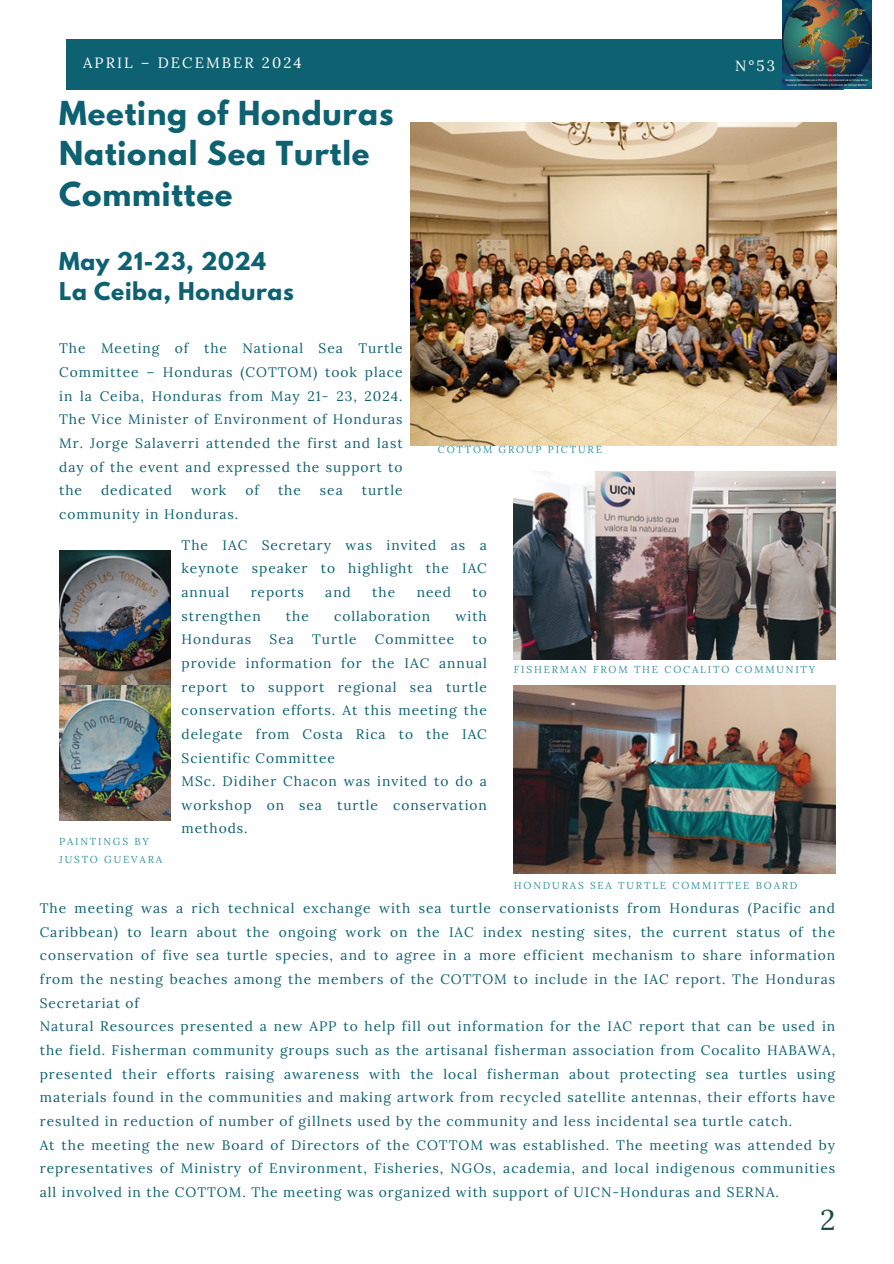
<style>
.page{position:relative;width:894px;height:1264px;background:#fff}
.page>*{position:absolute;margin:0;border:0;box-sizing:border-box;transform-origin:0 0}
.t1{font:700 29.25px/40.5px "League Spartan";letter-spacing:.03em;color:#0e6171}
.t2{font:28.5px "Lora";color:#1a4c40}
.t3{font:700 21.75px/30.3px "League Spartan";letter-spacing:.03em;color:#0e6171}
.t4{font:14.85px "Lora";letter-spacing:.14em;color:#fff}
.t5{font:13.8px/23.7px "Lora";letter-spacing:.07em;color:#0e6171}
.t6{font:10.05px/17.9px "Lora";letter-spacing:.18em;color:#3494a0}
</style>
<div class="page">
<img style="left:410px;top:122px;width:426px;height:323px">
<img style="left:59px;top:551px;width:111px;height:269px">
<img style="left:514px;top:472px;width:321px;height:187px">
<img style="left:514px;top:685px;width:321px;height:188px">
<div style="left:66px;top:39px;width:776px;height:51px;background:#0e6171"></div>
<img style="left:782px;top:0;width:89px;height:89px">
<h4 class="t4" style="left:83px;top:53px;width:220px">APRIL – DECEMBER 2024</h4>
<p class="t4" style="left:734px;top:56px;width:41px">N°53</p>
<h1 class="t1" style="left:59px;top:96px;width:335px">Meeting of Honduras<br>National Sea Turtle<br>Committee</h1>
<h2 class="t3" style="left:59px;top:248px;width:236px">May 21-23, 2024<br>La Ceiba, Honduras</h2>
<h3 class="t5" style="left:59px;top:336px;width:345px;text-align:justify">The Meeting of the National Sea Turtle Committee – Honduras (COTTOM) took place in la Ceiba, Honduras from May 21- 23, 2024.<br>The Vice Minister of Environment of Honduras Mr. Jorge Salaverri attended the first and last day of the event and expressed the support to the</h3>
<h3 class="t5" style="left:101px;top:478px;width:72px">dedicated</h3>
<h3 class="t5" style="left:191px;top:478px;width:37px">work</h3>
<h3 class="t5" style="left:245px;top:478px;width:15px">of</h3>
<h3 class="t5" style="left:278px;top:478px;width:24px">the</h3>
<h3 class="t5" style="left:320px;top:478px;width:24px">sea</h3>
<h3 class="t5" style="left:362px;top:478px;width:42px">turtle</h3>
<h3 class="t5" style="left:59px;top:502px;width:180px">community in Honduras.</h3>
<p class="t6" style="left:438px;top:441px;width:165px">COTTOM GROUP PICTURE</p>
<h4 class="t6" style="left:59px;top:832px;width:104px">PAINTINGS BY<br>JUSTO GUEVARA</h4>
<p class="t5" style="left:181px;top:533px;width:307px;text-align:justify">The IAC Secretary was invited as a keynote speaker to highlight the IAC annual</p>
<p class="t5" style="left:251px;top:580px;width:55px">reports</p>
<p class="t5" style="left:325px;top:580px;width:27px">and</p>
<p class="t5" style="left:372px;top:580px;width:24px">the</p>
<p class="t5" style="left:416px;top:580px;width:36px">need</p>
<p class="t5" style="left:472px;top:580px;width:16px">to</p>
<p class="t5" style="left:181px;top:604px;width:81px">strengthen</p>
<p class="t5" style="left:286px;top:604px;width:24px">the</p>
<p class="t5" style="left:334px;top:604px;width:98px">collaboration</p>
<p class="t5" style="left:455px;top:604px;width:33px">with</p>
<p class="t5" style="left:181px;top:627px;width:71px">Honduras</p>
<p class="t5" style="left:269px;top:627px;width:26px">Sea</p>
<p class="t5" style="left:312px;top:627px;width:46px">Turtle</p>
<p class="t5" style="left:375px;top:627px;width:81px">Committee</p>
<p class="t5" style="left:181px;top:627px;width:307px;text-indent:291px">to provide information for the IAC annual report to support regional sea turtle conservation efforts. At this meeting the delegate from Costa Rica to the IAC<br>Scientific Committee<br>MSc. Didiher Chacon was invited to do a workshop on sea turtle conservation methods.</p>
<h3 class="t6" style="left:514px;top:660px;width:303px">FISHERMAN FROM THE COCALITO COMMUNITY</h3>
<p class="t6" style="left:514px;top:876px;width:285px">HONDURAS SEA TURTLE COMMITTEE BOARD</p>
<p class="t5" style="left:40px;top:896px;width:796px">The meeting was a rich technical exchange with sea turtle conservationists from Honduras (Pacific and Caribbean) to learn about the ongoing work on the IAC index nesting sites, the current status of the conservation of five sea turtle species, and to agree in a more efficient mechanism to share information from the nesting beaches among the members of the COTTOM to include in the IAC report. The Honduras Secretariat of<br>Natural Resources presented a new APP to help fill out information for the IAC report that can be used in the field. Fisherman community groups such as the artisanal fisherman association from Cocalito HABAWA, presented their efforts raising awareness with the local fisherman about protecting sea turtles using materials found in the communities and making artwork from recycled satellite antennas, their efforts have resulted in reduction of number of gillnets used by the community and less incidental sea turtle catch.<br>At the meeting the new Board of Directors of the COTTOM was established. The meeting was attended by representatives of Ministry of Environment, Fisheries, NGOs, academia, and local indigenous communities all involved in the COTTOM. The meeting was organized with support of UICN-Honduras and SERNA.</p>
<p class="t2" style="left:820px;top:1201px;width:17px">2</p>
</div>
